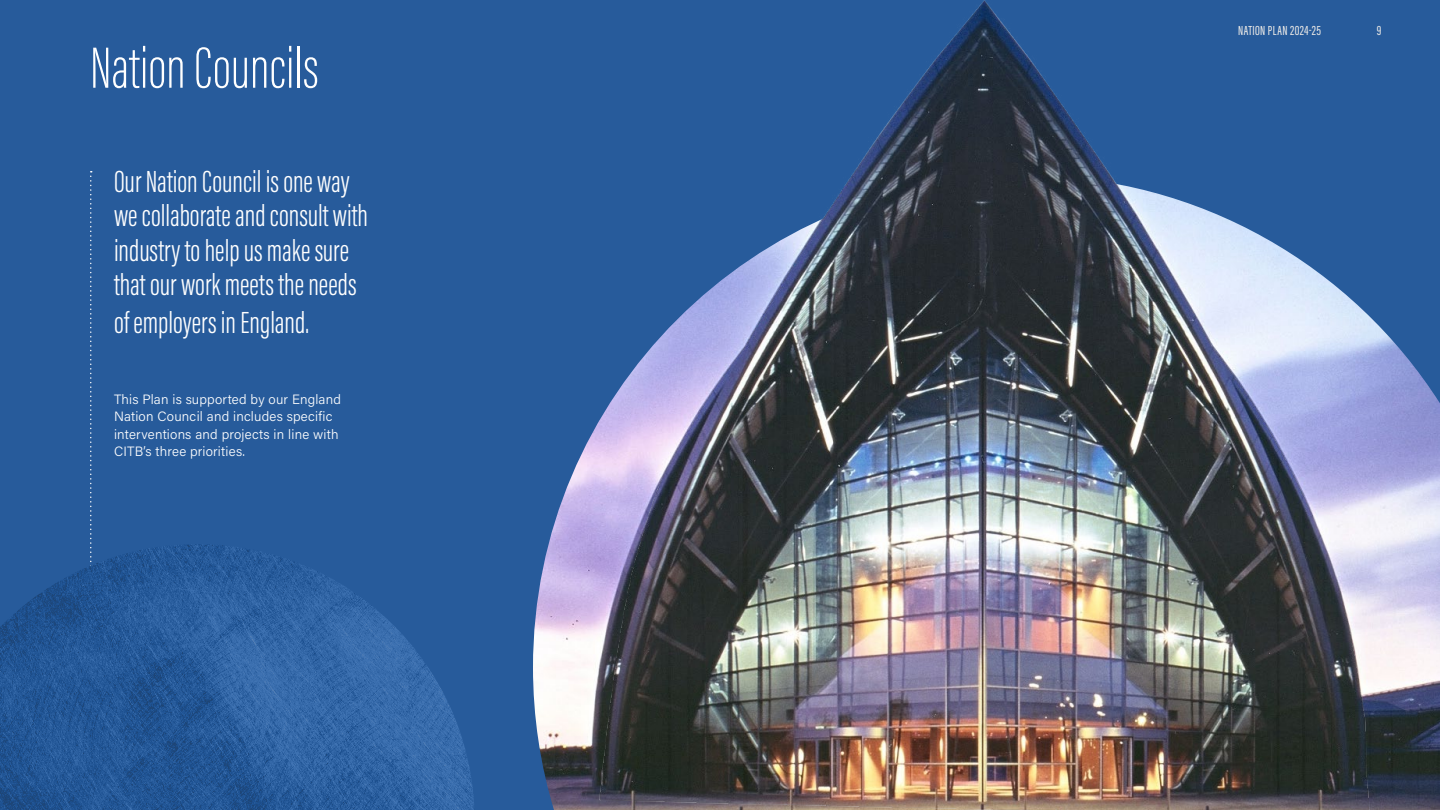
<style>
.page{position:relative;width:1440px;height:810px;background:#275b9b}
.page>*{position:absolute;margin:0;border:0;box-sizing:border-box;transform-origin:0 0}
.Page_Header{font:200 60px "Acumin Pro Extra Cond";color:#fff}
.t1{font:300 31.5px/34.5px "Acumin Pro Extra Cond";color:#fff}
.Body{font:300 13.5px/17.5px "Acumin Pro";letter-spacing:.015em;color:#fff}
.Document_Label{font:13.5px "Acumin Pro Extra Cond";letter-spacing:.03em;color:#f3efe9}
.Page{font:13.5px "Acumin Pro Extra Cond";color:#f3efe9}
</style>
<div class="page">
<svg style="left:90px;top:171px;width:2px;height:373px"></svg>
<img style="left:0;top:544px;width:474px;height:266px">
<img style="left:533px;top:0;width:907px;height:810px">
<p class="Page_Header" style="left:90px;top:32px;width:230px">Nation Councils</p>
<p class="t1" style="left:114px;top:164px;width:256px">Our Nation Council is one way we collaborate and consult with industry to help us make sure that our work meets the needs</p>
<p class="t1" style="left:114px;top:305px;width:196px">of employers in England.</p>
<p class="Body" style="left:114px;top:390px;width:229px">This Plan is supported by our England Nation Council and includes specific interventions and projects in line with CITB’s three priorities.</p>
<p class="Document_Label" style="left:1238px;top:22px;width:84px">NATION PLAN 2024-25</p>
<p class="Page" style="left:1377px;top:22px;width:6px">9</p>
</div>
